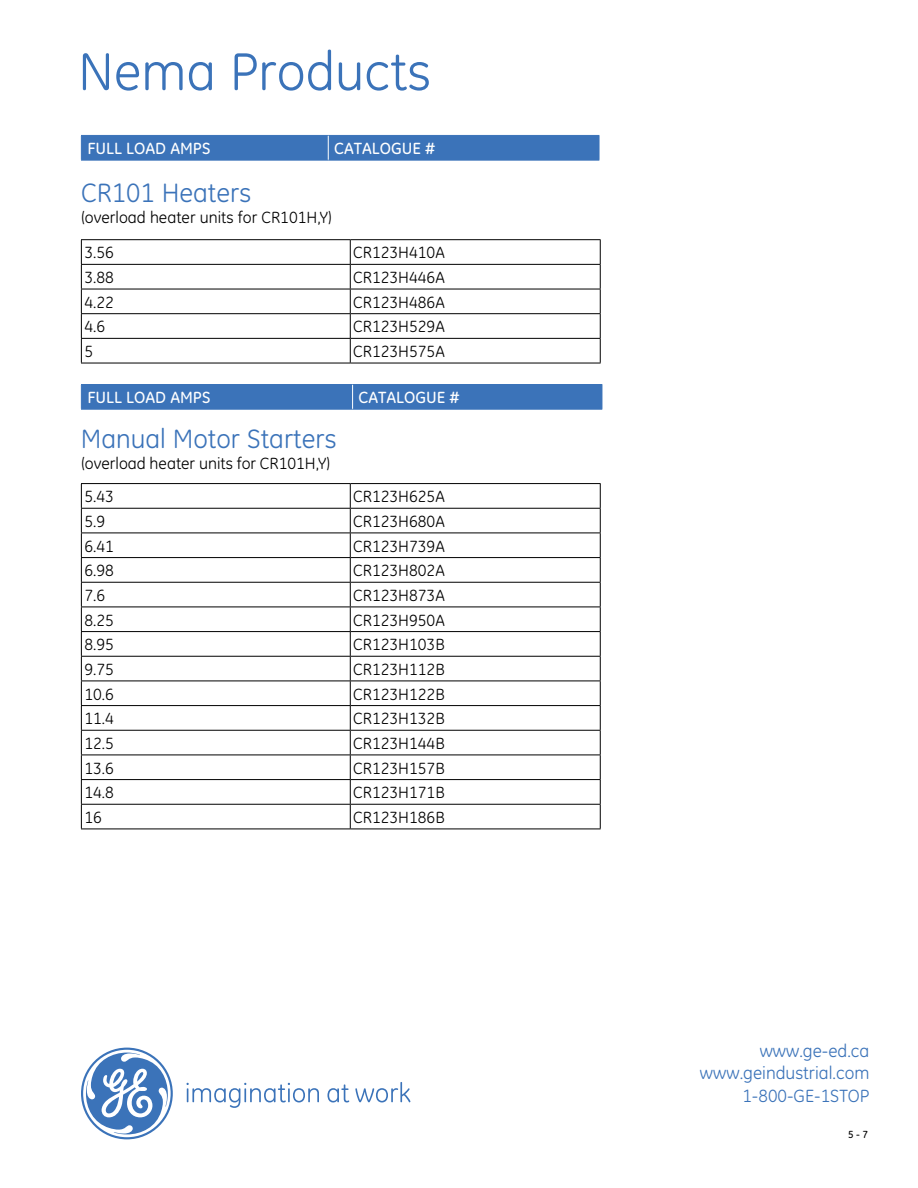
<style>
.page{position:relative;width:918px;height:1188px;background:#fff}
.page>*{position:absolute;margin:0;border:0;box-sizing:border-box;transform-origin:0 0}
.t1{font:54px "GE Inspira";color:#3b73b9}
.t2{font:27px "GE Inspira";color:#3b73b9}
.t3{font:18px/22.5px "GE Inspira";color:#3b73b9;text-align:right}
.t4{font:16.5px/32.8px "GE Inspira";color:#000}
.t5{font:500 16.5px "GE Inspira";color:#fff}
.t6{font:500 10.5px "GE Inspira";color:#000}
</style>
<div class="page">
<svg style="left:186px;top:1083px;width:133px;height:25px"></svg>
<svg style="left:327px;top:1084px;width:22px;height:18px"></svg>
<svg style="left:355px;top:1082px;width:55px;height:20px"></svg>
<svg style="left:81px;top:1048px;width:92px;height:91px"></svg>
<hr style="left:81px;top:160px;width:247px;height:1px;background:#3b73b9">
<hr style="left:328px;top:160px;width:271px;height:1px;background:#3b73b9">
<div style="left:81px;top:135px;width:519px;height:25px;background:#3b73b9"></div>
<hr style="left:81px;top:384px;width:272px;height:1px;background:#3b73b9">
<hr style="left:353px;top:384px;width:249px;height:1px;background:#3b73b9">
<hr style="left:81px;top:409px;width:272px;height:1px;background:#3b73b9">
<hr style="left:353px;top:409px;width:249px;height:1px;background:#3b73b9">
<div style="left:81px;top:385px;width:522px;height:24px;background:#3b73b9"></div>
<svg style="left:82px;top:484px;width:518px;height:345px"></svg>
<hr style="left:81px;top:483px;width:269px;height:1px;background:#000">
<hr style="left:350px;top:483px;width:251px;height:1px;background:#000">
<hr style="left:81px;top:508px;width:269px;height:1px;background:#000">
<hr style="left:350px;top:508px;width:251px;height:1px;background:#000">
<hr style="left:81px;top:533px;width:269px;height:1px;background:#000">
<hr style="left:350px;top:533px;width:251px;height:1px;background:#000">
<hr style="left:81px;top:557px;width:269px;height:1px;background:#000">
<hr style="left:350px;top:557px;width:251px;height:1px;background:#000">
<hr style="left:81px;top:582px;width:269px;height:1px;background:#000">
<hr style="left:350px;top:582px;width:251px;height:1px;background:#000">
<hr style="left:81px;top:607px;width:269px;height:1px;background:#000">
<hr style="left:350px;top:607px;width:251px;height:1px;background:#000">
<hr style="left:81px;top:631px;width:269px;height:1px;background:#000">
<hr style="left:350px;top:631px;width:251px;height:1px;background:#000">
<hr style="left:81px;top:656px;width:269px;height:1px;background:#000">
<hr style="left:350px;top:656px;width:251px;height:1px;background:#000">
<hr style="left:81px;top:681px;width:269px;height:1px;background:#000">
<hr style="left:350px;top:681px;width:251px;height:1px;background:#000">
<hr style="left:81px;top:705px;width:269px;height:1px;background:#000">
<hr style="left:350px;top:705px;width:251px;height:1px;background:#000">
<hr style="left:81px;top:730px;width:269px;height:1px;background:#000">
<hr style="left:350px;top:730px;width:251px;height:1px;background:#000">
<hr style="left:81px;top:755px;width:269px;height:1px;background:#000">
<hr style="left:350px;top:755px;width:251px;height:1px;background:#000">
<hr style="left:81px;top:779px;width:269px;height:1px;background:#000">
<hr style="left:350px;top:779px;width:251px;height:1px;background:#000">
<hr style="left:81px;top:804px;width:269px;height:1px;background:#000">
<svg style="left:81px;top:484px;width:1px;height:345px"></svg>
<hr style="left:350px;top:804px;width:251px;height:1px;background:#000">
<svg style="left:350px;top:484px;width:1px;height:345px"></svg>
<svg style="left:600px;top:484px;width:1px;height:345px"></svg>
<hr style="left:81px;top:829px;width:269px;height:1px;background:#000">
<hr style="left:350px;top:829px;width:251px;height:1px;background:#000">
<svg style="left:82px;top:240px;width:518px;height:123px"></svg>
<hr style="left:81px;top:239px;width:269px;height:1px;background:#000">
<hr style="left:350px;top:239px;width:251px;height:1px;background:#000">
<hr style="left:81px;top:264px;width:269px;height:1px;background:#000">
<hr style="left:350px;top:264px;width:251px;height:1px;background:#000">
<hr style="left:81px;top:289px;width:269px;height:1px;background:#000">
<hr style="left:350px;top:289px;width:251px;height:1px;background:#000">
<hr style="left:81px;top:313px;width:269px;height:1px;background:#000">
<hr style="left:350px;top:313px;width:251px;height:1px;background:#000">
<hr style="left:81px;top:338px;width:269px;height:1px;background:#000">
<svg style="left:81px;top:240px;width:1px;height:123px"></svg>
<hr style="left:350px;top:338px;width:251px;height:1px;background:#000">
<svg style="left:350px;top:240px;width:1px;height:123px"></svg>
<svg style="left:600px;top:240px;width:1px;height:123px"></svg>
<hr style="left:81px;top:363px;width:269px;height:1px;background:#000">
<hr style="left:350px;top:363px;width:251px;height:1px;background:#000">
<h1 class="t1" style="left:78px;top:40px;width:354px">Nema Products</h1>
<p class="t5" style="left:87px;top:139px;width:124px">FULL LOAD AMPS</p>
<p class="t5" style="left:334px;top:139px;width:103px">CATALOGUE #</p>
<h2 class="t2" style="left:81px;top:177px;width:172px">CR101 Heaters</h2>
<p class="t4" style="left:81px;top:200px;width:252px">(overload heater units for CR101H,Y)</p>
<p class="t4" style="left:84px;top:236px;width:31px">3.56</p>
<p class="t4" style="left:353px;top:236px;width:93px">CR123H410A</p>
<p class="t4" style="left:84px;top:261px;width:31px">3.88</p>
<p class="t4" style="left:353px;top:261px;width:93px">CR123H446A</p>
<p class="t4" style="left:84px;top:286px;width:31px">4.22</p>
<p class="t4" style="left:353px;top:286px;width:93px">CR123H486A</p>
<p class="t4" style="left:84px;top:310px;width:22px">4.6</p>
<p class="t4" style="left:353px;top:310px;width:93px">CR123H529A</p>
<p class="t4" style="left:84px;top:335px;width:10px">5</p>
<p class="t4" style="left:353px;top:335px;width:93px">CR123H575A</p>
<p class="t5" style="left:87px;top:388px;width:124px">FULL LOAD AMPS</p>
<p class="t5" style="left:359px;top:388px;width:103px">CATALOGUE #</p>
<h2 class="t2" style="left:81px;top:424px;width:257px">Manual Motor Starters</h2>
<p class="t4" style="left:81px;top:447px;width:250px">(overload heater units for CR101H,Y)<br>5.43</p>
<p class="t4" style="left:353px;top:480px;width:93px">CR123H625A</p>
<p class="t4" style="left:84px;top:505px;width:22px">5.9</p>
<p class="t4" style="left:353px;top:505px;width:93px">CR123H680A</p>
<p class="t4" style="left:84px;top:529px;width:31px">6.41</p>
<p class="t4" style="left:353px;top:529px;width:93px">CR123H739A</p>
<p class="t4" style="left:84px;top:554px;width:31px">6.98</p>
<p class="t4" style="left:353px;top:554px;width:93px">CR123H802A</p>
<p class="t4" style="left:84px;top:579px;width:22px">7.6</p>
<p class="t4" style="left:353px;top:579px;width:93px">CR123H873A</p>
<p class="t4" style="left:84px;top:603px;width:31px">8.25</p>
<p class="t4" style="left:353px;top:603px;width:93px">CR123H950A</p>
<p class="t4" style="left:84px;top:628px;width:31px">8.95</p>
<p class="t4" style="left:353px;top:628px;width:93px">CR123H103B</p>
<p class="t4" style="left:84px;top:653px;width:31px">9.75</p>
<p class="t4" style="left:353px;top:653px;width:93px">CR123H112B</p>
<p class="t4" style="left:84px;top:677px;width:31px">10.6</p>
<p class="t4" style="left:353px;top:677px;width:93px">CR123H122B</p>
<p class="t4" style="left:84px;top:702px;width:31px">11.4</p>
<p class="t4" style="left:353px;top:702px;width:93px">CR123H132B</p>
<p class="t4" style="left:84px;top:727px;width:31px">12.5</p>
<p class="t4" style="left:353px;top:727px;width:93px">CR123H144B</p>
<p class="t4" style="left:84px;top:751px;width:31px">13.6</p>
<p class="t4" style="left:353px;top:751px;width:93px">CR123H157B</p>
<p class="t4" style="left:84px;top:776px;width:31px">14.8</p>
<p class="t4" style="left:353px;top:776px;width:93px">CR123H171B</p>
<p class="t4" style="left:84px;top:801px;width:19px">16</p>
<p class="t4" style="left:353px;top:801px;width:93px">CR123H186B</p>
<p class="t3" style="left:700px;top:1039px;width:171px">www.ge-ed.ca www.geindustrial.com<br>1-800-GE-1STOP</p>
<p class="t6" style="left:848px;top:1129px;width:21px">5 - 7</p>
</div>
